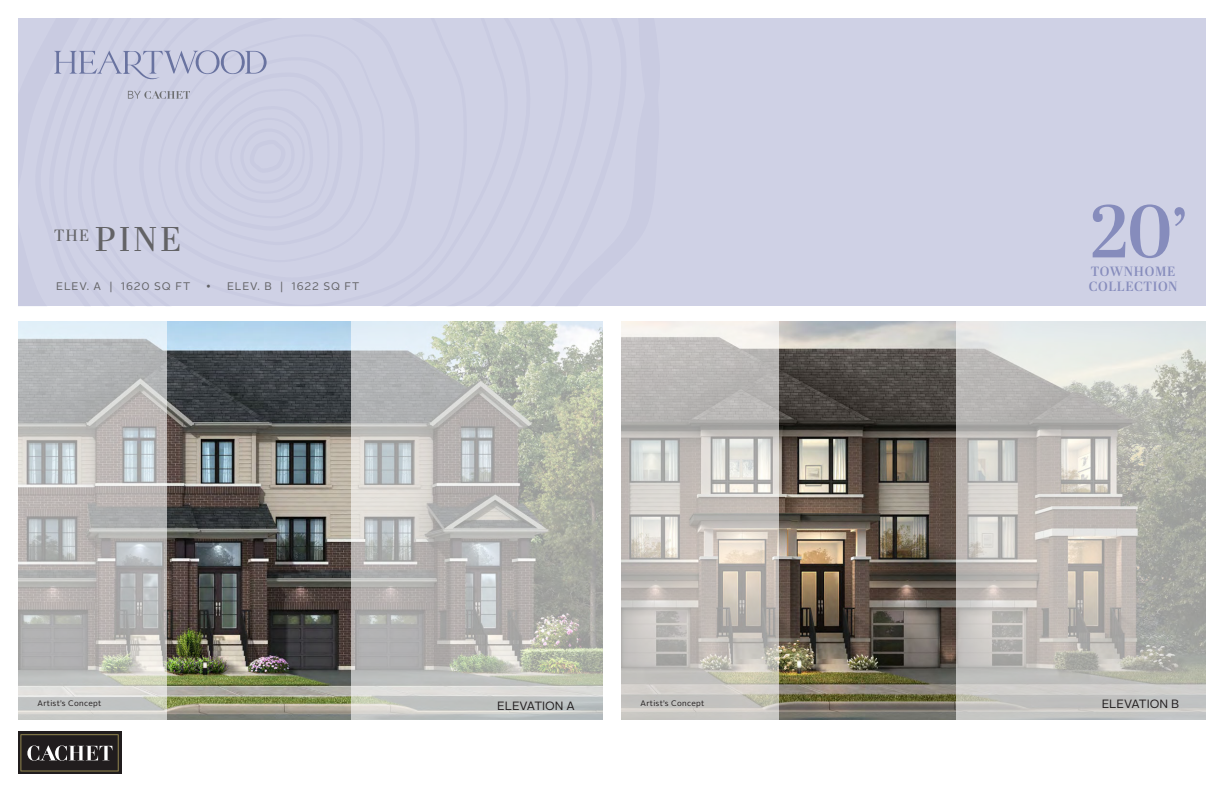
<style>
.page{position:relative;width:1224px;height:792px;background:#fff}
.page>*{position:absolute;margin:0;border:0;box-sizing:border-box;transform-origin:0 0}
.t1{font:600 74.4px "Abril Display";color:#868cbc}
.t2{font:34.3px "Abril Display";color:#636366}
.t3{font:600 13.4px/14.7px "Abril Display";letter-spacing:.05em;color:#868cbc}
.t4{font:12px "Alright Sans";color:#231f20}
.t5{font:11px "Alright Sans";letter-spacing:.08em;color:#636366}
.t6{font:8px "Alright Sans";letter-spacing:.04em;color:#231f20}
</style>
<div class="page">
<img style="left:167px;top:322px;width:184px;height:398px">
<img style="left:779px;top:322px;width:177px;height:398px">
<svg style="left:18px;top:321px;width:149px;height:399px;background:#bebfbe"></svg>
<svg style="left:351px;top:321px;width:252px;height:399px;background:#bcbeb9"></svg>
<svg style="left:621px;top:321px;width:158px;height:399px;background:#c7c4bf"></svg>
<svg style="left:956px;top:321px;width:250px;height:399px;background:#c2c1bc"></svg>
<div style="left:18px;top:18px;width:1188px;height:288px;background:#cfd1e5"></div>
<div style="left:18px;top:732px;width:103px;height:42px;background:linear-gradient(to right,#211d1e,#211d1e)"></div>
<svg style="left:20px;top:734px;width:99px;height:37px;background:#403c39"></svg>
<svg style="left:54px;top:50px;width:213px;height:49px"></svg>
<h2 class="t2" style="left:54px;top:219px;width:129px"><sup>THE</sup> PINE</h2>
<p class="t5" style="left:56px;top:282px;width:136px">ELEV. A | 1620 SQ FT</p>
<p class="t5" style="left:206px;top:282px;width:155px">• ELEV. B | 1622 SQ FT</p>
<h1 class="t1" style="left:1090px;top:188px;width:100px">20’</h1>
<p class="t3" style="left:1089px;top:264px;width:90px">TOWNHOME<br>COLLECTION</p>
<p class="t4" style="left:497px;top:701px;width:79px">ELEVATION A</p>
<p class="t4" style="left:1102px;top:699px;width:79px">ELEVATION B</p>
<p class="t6" style="left:38px;top:700px;width:65px">Artist’s Concept</p>
<p class="t6" style="left:641px;top:700px;width:65px">Artist’s Concept</p>
</div>
